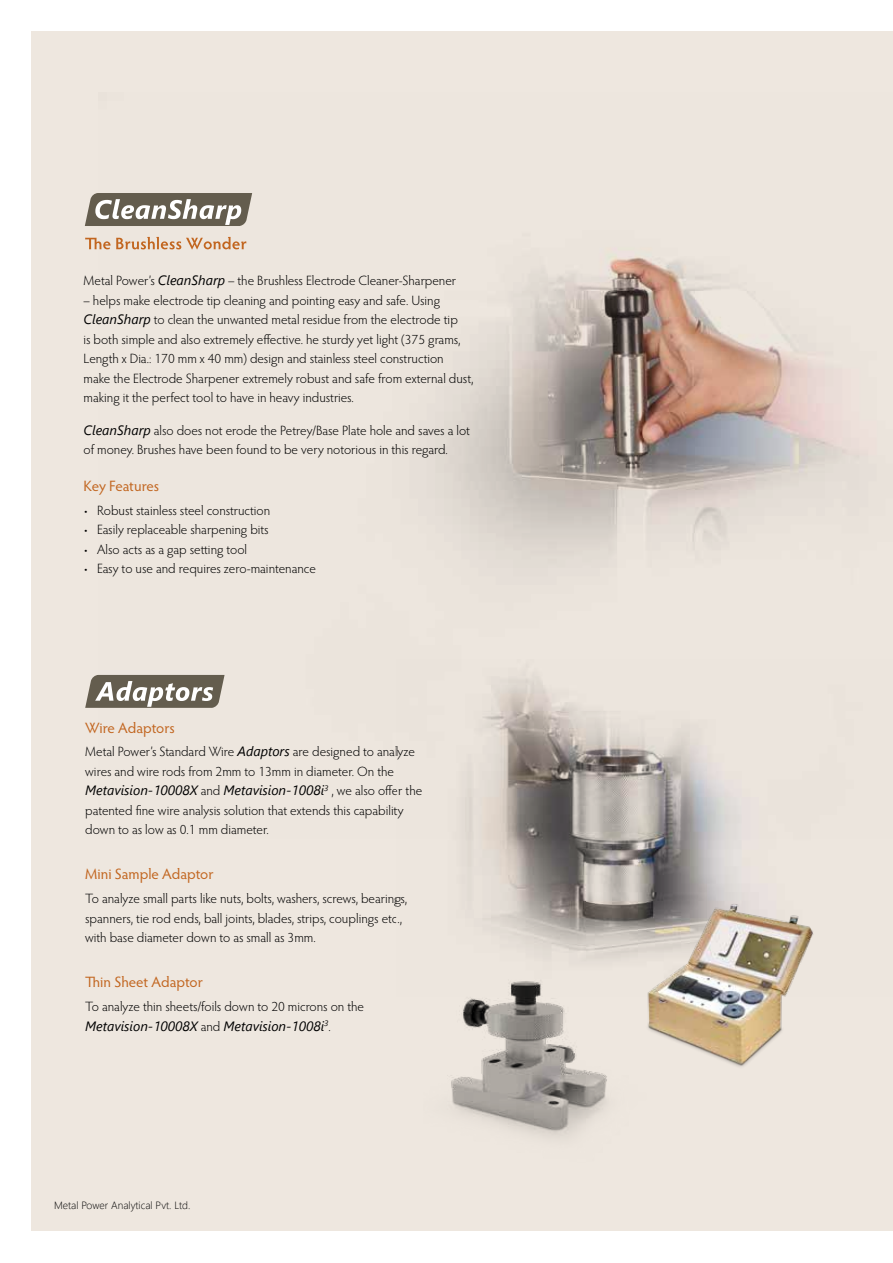
<style>
.page{position:relative;width:893px;height:1263px;background:#fff}
.page>*{position:absolute;margin:0;border:0;box-sizing:border-box;transform-origin:0 0}
.t1{font:15px "Hypatia Sans Pro";letter-spacing:-.005em;color:#c26620}
.t2{font:300 13.5px/19.5px "Hypatia Sans Pro";color:#000}
.t3{font:italic 13.5px "Segoe UI";color:#000}
.t4{font:300 10.5px "Segoe UI";color:#000}
.s1{font-family:"Segoe UI";font-weight:400;font-style:italic}
.s2{font-family:"Hypatia Sans Pro";font-weight:300;font-style:normal}
</style>
<div class="page">
<div style="left:32px;top:32px;width:861px;height:1199px;background:#eee7df"></div>
<img style="left:99px;top:193px;width:769px;height:482px">
<svg style="left:85px;top:237px;width:161px;height:12px"></svg>
<svg style="left:85px;top:193px;width:167px;height:33px;background:#8c867b"></svg>
<svg style="left:85px;top:675px;width:140px;height:33px;background:#8d877c"></svg>
<img style="left:396px;top:659px;width:472px;height:302px">
<img style="left:625px;top:882px;width:211px;height:185px">
<img style="left:451px;top:964px;width:198px;height:174px">
<p class="t2" style="left:84px;top:271px;width:374px">Metal Power’s <span class="s1">CleanSharp</span> – the Brushless Electrode Cleaner-Sharpener</p>
<p class="t2" style="left:84px;top:290px;width:391px">– helps make electrode tip cleaning and pointing easy and safe. Using <span class="s1">CleanSharp</span> to clean the unwanted metal residue from the electrode tip<br>is both simple and also extremely effective. he sturdy yet light (375 grams, Length x Dia.: 170 mm x 40 mm) design and stainless steel construction make the Electrode Sharpener extremely robust and safe from external dust, making it the perfect tool to have in heavy industries.</p>
<p class="t2" style="left:84px;top:420px;width:388px"><span class="s1">CleanSharp</span> also does not erode the Petrey/Base Plate hole and saves a lot of money. Brushes have been found to be very notorious in this regard.</p>
<p class="t1" style="left:84px;top:476px;width:77px">Key Features</p>
<p class="t2" style="left:84px;top:500px;width:188px">• Robust stainless steel construction</p>
<p class="t2" style="left:84px;top:520px;width:187px">• Easily replaceable sharpening bits</p>
<p class="t2" style="left:84px;top:539px;width:165px">• Also acts as a gap setting tool</p>
<p class="t2" style="left:84px;top:559px;width:234px">• Easy to use and requires zero-maintenance</p>
<p class="t1" style="left:85px;top:717px;width:91px">Wire Adaptors</p>
<p class="t2" style="left:85px;top:742px;width:331px">Metal Power’s Standard Wire <span class="s1">Adaptors</span> are designed to analyze wires and wire rods from 2mm to 13mm in diameter. On the</p>
<p class="t3" style="left:85px;top:778px;width:339px">Metavision-10008X <span class="s2">and</span> Metavision-1008i<sup>3</sup> <span class="s2">, we also offer the</span></p>
<p class="t2" style="left:85px;top:800px;width:320px">patented fine wire analysis solution that extends this capability down to as low as 0.1 mm diameter.</p>
<p class="t1" style="left:85px;top:864px;width:130px">Mini Sample Adaptor</p>
<p class="t2" style="left:85px;top:888px;width:323px">To analyze small parts like nuts, bolts, washers, screws, bearings, spanners, tie rod ends, ball joints, blades, strips, couplings etc., with base diameter down to as small as 3mm.</p>
<p class="t1" style="left:85px;top:972px;width:119px">Thin Sheet Adaptor</p>
<p class="t2" style="left:85px;top:996px;width:280px">To analyze thin sheets/foils down to 20 microns on the</p>
<p class="t3" style="left:85px;top:1013px;width:247px">Metavision-10008X <span class="s2">and</span> Metavision-1008i<sup>3</sup><span class="s2">.</span></p>
<p class="t4" style="left:54px;top:1195px;width:138px">Metal Power Analytical Pvt. Ltd.</p>
</div>
